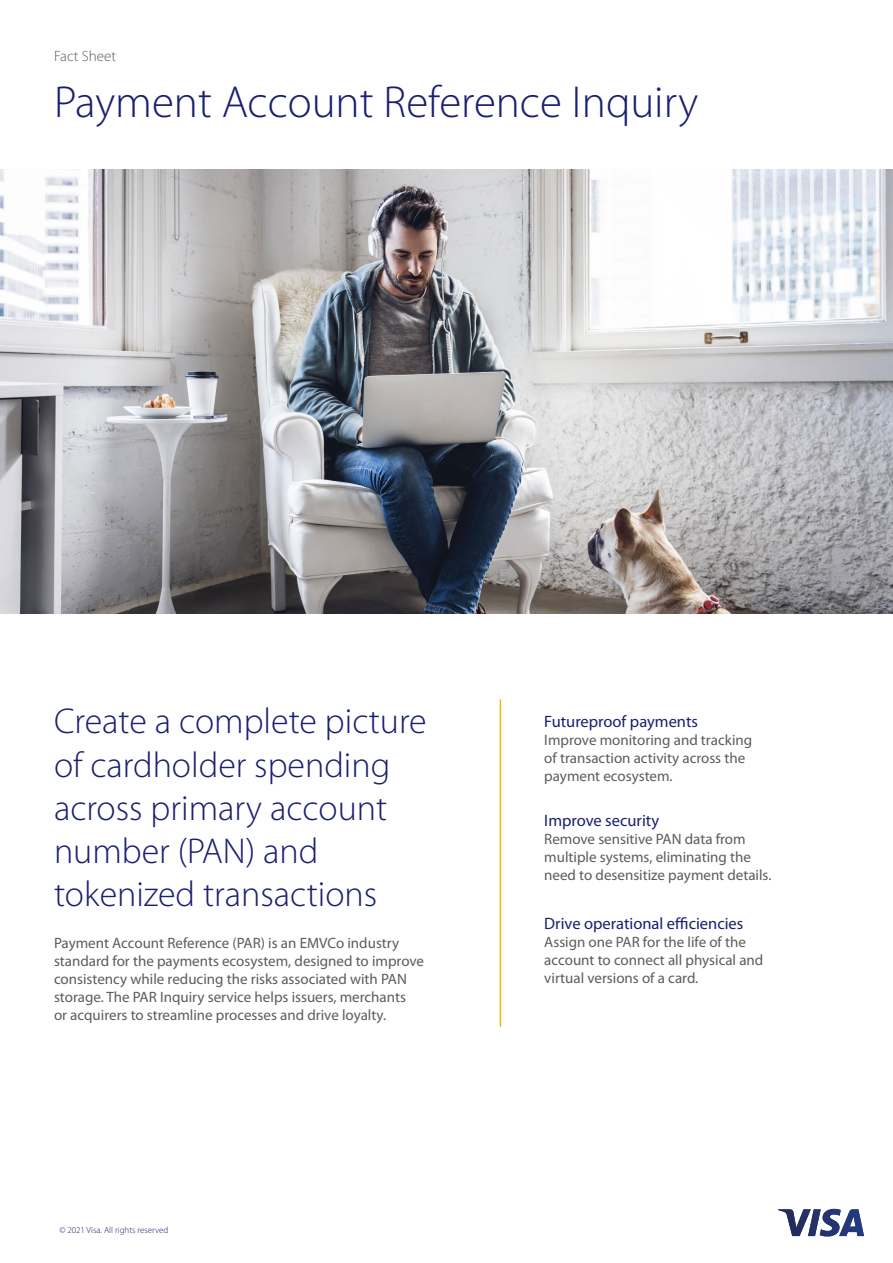
<style>
.page{position:relative;width:893px;height:1263px;background:#fff}
.page>*{position:absolute;margin:0;border:0;box-sizing:border-box;transform-origin:0 0}
.t1{font:300 45px "Myriad Pro";color:#1a1f71}
.t2{font:300 36px/43.2px "Myriad Pro";color:#1a1f71}
.t3{font:16.5px "Myriad Pro";color:#1a1f71}
.t4{font:15px/18px "Myriad Pro";color:#5c5c5c}
.t5{font:300 15px "Myriad Pro";color:#5c5c5c}
.t6{font:300 9px "Myriad Pro";color:#1a1f71}
</style>
<div class="page">
<img style="left:0;top:169px;width:893px;height:445px">
<hr style="left:500px;top:700px;width:1px;height:326px;background:#f7b500">
<svg style="left:778px;top:1209px;width:86px;height:27px"></svg>
<p class="t5" style="left:54px;top:48px;width:63px">Fact Sheet</p>
<h1 class="t1" style="left:54px;top:78px;width:646px">Payment Account Reference Inquiry</h1>
<h2 class="t2" style="left:54px;top:700px;width:374px">Create a complete picture of cardholder spending across primary account number (PAN) and tokenized transactions</h2>
<p class="t4" style="left:54px;top:934px;width:372px">Payment Account Reference (PAR) is an EMVCo industry standard for the payments ecosystem, designed to improve consistency while reducing the risks associated with PAN storage. The PAR Inquiry service helps issuers, merchants<br>or acquirers to streamline processes and drive loyalty.</p>
<p class="t6" style="left:59px;top:1225px;width:110px">© 2021 Visa. All rights reserved</p>
<p class="t3" style="left:544px;top:712px;width:155px">Futureproof payments</p>
<p class="t4" style="left:544px;top:731px;width:209px">Improve monitoring and tracking of transaction activity across the payment ecosystem.</p>
<p class="t3" style="left:544px;top:811px;width:116px">Improve security</p>
<p class="t4" style="left:544px;top:830px;width:229px">Remove sensitive PAN data from multiple systems, eliminating the need to desensitize payment details.</p>
<p class="t3" style="left:544px;top:915px;width:201px">Drive operational efficiencies</p>
<p class="t4" style="left:544px;top:934px;width:221px">Assign one PAR for the life of the account to connect all physical and virtual versions of a card.</p>
</div>
